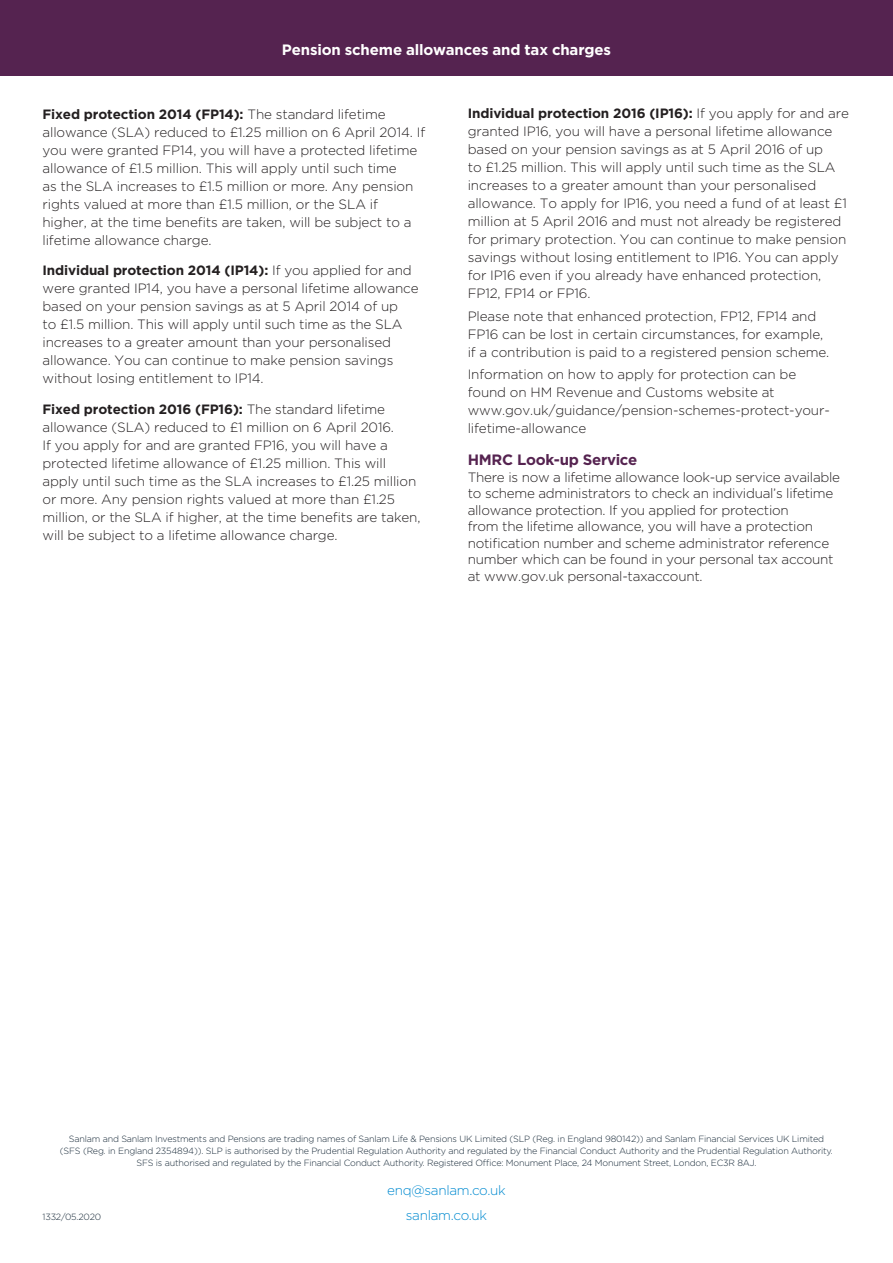
<style>
.page{position:relative;width:893px;height:1263px;background:#fff}
.page>*{position:absolute;margin:0;border:0;box-sizing:border-box;transform-origin:0 0}
.t1{font:700 15px "Gotham";letter-spacing:-.01em;color:#fff}
.t2{font:700 15px "Gotham";letter-spacing:-.02em;color:#552350}
.t3{font:300 13.5px/18px "Gotham";letter-spacing:-.01em;color:#231f20}
.t4{font:300 13.5px "Gotham";letter-spacing:-.02em;color:#008ad0}
.t5{font:300 9px/12px "Gotham";letter-spacing:-.02em;color:#172938;text-align:center}
.s1{font-weight:700}
</style>
<div class="page">
<div style="left:0;top:0;width:893px;height:76px;background:#552350"></div>
<p class="t1" style="left:282px;top:39px;width:331px">Pension scheme allowances and tax charges</p>
<p class="t3" style="left:43px;top:104px;width:384px"><span class="s1">Fixed protection 2014 (FP14):</span> The standard lifetime allowance (SLA) reduced to £1.25 million on 6 April 2014. If you were granted FP14, you will have a protected lifetime allowance of £1.5 million. This will apply until such time<br>as the SLA increases to £1.5 million or more. Any pension rights valued at more than £1.5 million, or the SLA if higher, at the time benefits are taken, will be subject to a lifetime allowance charge.</p>
<p class="t3" style="left:43px;top:261px;width:378px"><span class="s1">Individual protection 2014 (IP14):</span> If you applied for and were granted IP14, you have a personal lifetime allowance based on your pension savings as at 5 April 2014 of up<br>to £1.5 million. This will apply until such time as the SLA increases to a greater amount than your personalised allowance. You can continue to make pension savings without losing entitlement to IP14.</p>
<p class="t3" style="left:43px;top:400px;width:379px"><span class="s1">Fixed protection 2016 (FP16):</span> The standard lifetime allowance (SLA) reduced to £1 million on 6 April 2016.<br>If you apply for and are granted FP16, you will have a protected lifetime allowance of £1.25 million. This will apply until such time as the SLA increases to £1.25 million or more. Any pension rights valued at more than £1.25 million, or the SLA if higher, at the time benefits are taken, will be subject to a lifetime allowance charge.</p>
<p class="t3" style="left:468px;top:104px;width:383px"><span class="s1">Individual protection 2016 (IP16):</span> If you apply for and are granted IP16, you will have a personal lifetime allowance based on your pension savings as at 5 April 2016 of up<br>to £1.25 million. This will apply until such time as the SLA increases to a greater amount than your personalised allowance. To apply for IP16, you need a fund of at least £1 million at 5 April 2016 and must not already be registered for primary protection. You can continue to make pension savings without losing entitlement to IP16. You can apply for IP16 even if you already have enhanced protection, FP12, FP14 or FP16.</p>
<p class="t3" style="left:468px;top:306px;width:363px">Please note that enhanced protection, FP12, FP14 and<br>FP16 can be lost in certain circumstances, for example, if a contribution is paid to a registered pension scheme.</p>
<p class="t3" style="left:468px;top:365px;width:364px">Information on how to apply for protection can be found on HM Revenue and Customs website at www.gov.uk/guidance/pension-schemes-protect-your&shy;lifetime-allowance</p>
<p class="t2" style="left:468px;top:450px;width:171px">HMRC Look-up Service</p>
<p class="t3" style="left:468px;top:468px;width:374px;line-height:16.5px">There is now a lifetime allowance look-up service available to scheme administrators to check an individual’s lifetime allowance protection. If you applied for protection<br>from the lifetime allowance, you will have a protection notification number and scheme administrator reference number which can be found in your personal tax account at www.gov.uk personal-taxaccount.</p>
<p class="t5" style="left:60px;top:1133px;width:775px">Sanlam and Sanlam Investments and Pensions are trading names of Sanlam Life &amp; Pensions UK Limited (SLP (Reg. in England 980142)) and Sanlam Financial Services UK Limited (SFS (Reg. in England 2354894)). SLP is authorised by the Prudential Regulation Authority and regulated by the Financial Conduct Authority and the Prudential Regulation Authority.<br>SFS is authorised and regulated by the Financial Conduct Authority. Registered Office: Monument Place, 24 Monument Street, London, EC3R 8AJ.</p>
<p class="t4" style="left:387px;top:1182px;width:120px">enq@sanlam.co.uk</p>
<p class="t5" style="left:43px;top:1211px;width:60px">1332/05.2020</p>
<p class="t4" style="left:406px;top:1207px;width:83px">sanlam.co.uk</p>
</div>
